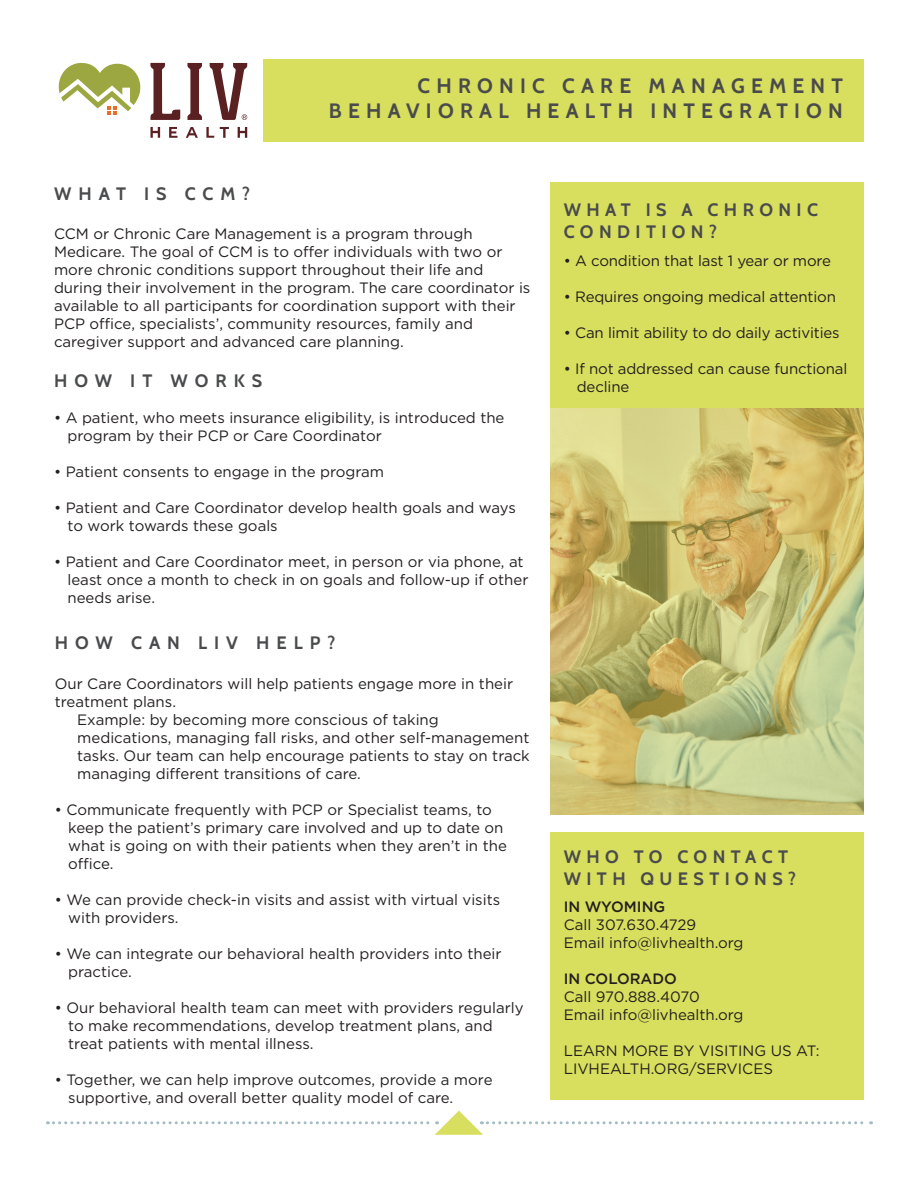
<style>
.page{position:relative;width:918px;height:1188px;background:#fff}
.page>*{position:absolute;margin:0;border:0;box-sizing:border-box;transform-origin:0 0}
.t1{font:700 20.7px "Cabin";letter-spacing:.3em;color:#4a4b4d}
.t2{font:700 18px/21.6px "Cabin";letter-spacing:.3em;color:#4a4b4d}
.t3{font:700 18px "Cabin";letter-spacing:.39em;color:#4a4b4d}
.t4{font:15px/18px "Gotham";color:#231f20}
.t5{font:500 15px "Gotham";color:#231f20}
</style>
<div class="page">
<div style="left:263px;top:59px;width:600px;height:82px;background:#d8de5d"></div>
<svg style="left:58px;top:62px;width:83px;height:53px"></svg>
<svg style="left:150px;top:63px;width:30px;height:57px"></svg>
<svg style="left:187px;top:63px;width:15px;height:57px"></svg>
<svg style="left:210px;top:63px;width:37px;height:57px"></svg>
<svg style="left:150px;top:127px;width:10px;height:11px"></svg>
<svg style="left:169px;top:127px;width:9px;height:11px"></svg>
<svg style="left:186px;top:127px;width:12px;height:11px"></svg>
<svg style="left:206px;top:127px;width:8px;height:11px"></svg>
<svg style="left:220px;top:127px;width:9px;height:11px"></svg>
<svg style="left:238px;top:127px;width:9px;height:11px"></svg>
<div style="left:551px;top:182px;width:313px;height:632px;background:#d8de5d"></div>
<img style="left:551px;top:408px;width:313px;height:406px">
<svg style="left:47px;top:1110px;width:825px;height:25px"></svg>
<div style="left:551px;top:832px;width:313px;height:267px;background:#d8de5d"></div>
<p class="t1" style="left:418px;top:74px;width:427px">CHRONIC CARE MANAGEMENT</p>
<p class="t1" style="left:329px;top:98px;width:516px">BEHAVIORAL HEALTH INTEGRATION</p>
<p class="t3" style="left:54px;top:182px;width:198px">WHAT IS CCM?</p>
<p class="t4" style="left:54px;top:225px;width:420px">CCM or Chronic Care Management is a program through</p>
<p class="t4" style="left:54px;top:243px;width:478px">Medicare. The goal of CCM is to offer individuals with two or more chronic conditions support throughout their life and during their involvement in the program. The care coordinator is available to all participants for coordination support with their PCP office, specialists’, community resources, family and</p>
<p class="t4" style="left:54px;top:333px;width:351px">caregiver support and advanced care planning.</p>
<p class="t3" style="left:54px;top:370px;width:210px">HOW IT WORKS</p>
<p class="t4" style="left:68px;top:408px;width:439px;text-indent:-14px">• A patient, who meets insurance eligibility, is introduced the program by their PCP or Care Coordinator</p>
<p class="t4" style="left:54px;top:462px;width:332px">• Patient consents to engage in the program</p>
<p class="t4" style="left:68px;top:498px;width:450px;text-indent:-14px">• Patient and Care Coordinator develop health goals and ways to work towards these goals</p>
<p class="t4" style="left:68px;top:552px;width:463px;text-indent:-14px">• Patient and Care Coordinator meet, in person or via phone, at least once a month to check in on goals and follow-up if other needs arise.</p>
<p class="t3" style="left:55px;top:632px;width:282px">HOW CAN LIV HELP?</p>
<p class="t4" style="left:55px;top:674px;width:460px">Our Care Coordinators will help patients engage more in their</p>
<p class="t4" style="left:55px;top:692px;width:123px">treatment plans.</p>
<p class="t4" style="left:77px;top:710px;width:363px">Example: by becoming more conscious of taking</p>
<p class="t4" style="left:77px;top:728px;width:454px;text-align:justify">medications, managing fall risks, and other self-management tasks. Our team can help encourage patients to stay on track managing different transitions of care.</p>
<p class="t4" style="left:68px;top:800px;width:440px;text-indent:-14px">• Communicate frequently with PCP or Specialist teams, to keep the patient’s primary care involved and up to date on what is going on with their patients when they aren’t in the office.</p>
<p class="t4" style="left:68px;top:890px;width:433px;text-indent:-14px">• We can provide check-in visits and assist with virtual visits with providers.</p>
<p class="t4" style="left:55px;top:944px;width:448px">• We can integrate our behavioral health providers into their</p>
<p class="t4" style="left:68px;top:962px;width:65px">practice.</p>
<p class="t4" style="left:55px;top:998px;width:470px">• Our behavioral health team can meet with providers regularly</p>
<p class="t4" style="left:68px;top:1016px;width:426px">to make recommendations, develop treatment plans, and treat patients with mental illness.</p>
<p class="t4" style="left:55px;top:1070px;width:439px">• Together, we can help improve outcomes, provide a more</p>
<p class="t4" style="left:68px;top:1088px;width:387px">supportive, and overall better quality model of care.</p>
<p class="t2" style="left:564px;top:199px;width:256px">WHAT IS A CHRONIC</p>
<p class="t2" style="left:564px;top:220px;width:155px">CONDITION?</p>
<p class="t4" style="left:564px;top:251px;width:269px">• A condition that last 1 year or more</p>
<p class="t4" style="left:564px;top:287px;width:274px">• Requires ongoing medical attention</p>
<p class="t4" style="left:564px;top:323px;width:278px">• Can limit ability to do daily activities</p>
<p class="t4" style="left:577px;top:359px;width:272px;text-indent:-13px">• If not addressed can cause functional decline</p>
<p class="t2" style="left:564px;top:846px;width:234px">WHO TO CONTACT<br>WITH QUESTIONS?</p>
<p class="t5" style="left:564px;top:897px;width:103px">IN WYOMING</p>
<p class="t4" style="left:564px;top:915px;width:134px">Call 307.630.4729</p>
<p class="t4" style="left:564px;top:933px;width:181px">Email info@livhealth.org</p>
<p class="t5" style="left:564px;top:969px;width:115px">IN COLORADO</p>
<p class="t4" style="left:564px;top:987px;width:138px">Call 970.888.4070</p>
<p class="t4" style="left:564px;top:1005px;width:181px">Email info@livhealth.org</p>
<p class="t4" style="left:564px;top:1041px;width:257px">LEARN MORE BY VISITING US AT:</p>
<p class="t4" style="left:564px;top:1059px;width:211px">LIVHEALTH.ORG/SERVICES</p>
</div>
